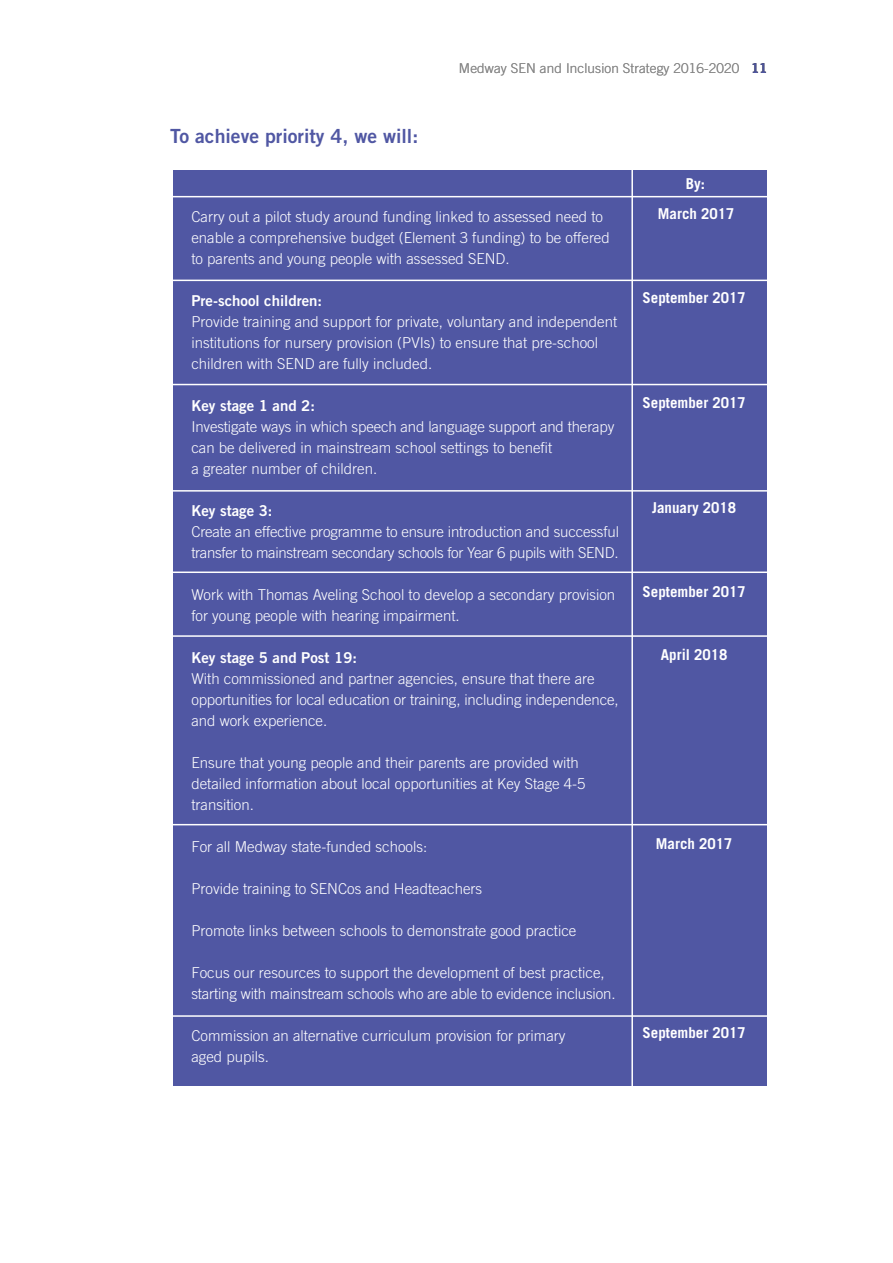
<style>
.page{position:relative;width:893px;height:1263px;background:#fff}
.page>*{position:absolute;margin:0;border:0;box-sizing:border-box;transform-origin:0 0}
.t1{font:19.5px "Trade Gothic Bold Two";color:#5057a3}
.t2{font:300 15px/21px "Trade Gothic";color:#fff}
.t3{font:700 15px "Trade Gothic";color:#fff}
.t4{font:15px "Trade Gothic Bold Two";color:#fff}
.t5{font:300 13.5px "Trade Gothic";letter-spacing:.01em;color:#878787}
.s1{font-family:"Trade Gothic Bold Two";font-weight:400;color:#000}
</style>
<div class="page">
<div style="left:173px;top:170px;width:594px;height:915px;background:#5057a3"></div>
<hr style="left:631px;top:167px;width:2px;height:920px;background:#fff">
<hr style="left:172px;top:196px;width:601px;height:1px;background:#fff">
<hr style="left:172px;top:280px;width:601px;height:1px;background:#fff">
<hr style="left:172px;top:384px;width:601px;height:1px;background:#fff">
<hr style="left:172px;top:490px;width:601px;height:2px;background:#fff">
<hr style="left:172px;top:635px;width:601px;height:2px;background:#fff">
<hr style="left:170px;top:571px;width:601px;height:2px;background:#fff">
<hr style="left:172px;top:824px;width:601px;height:1px;background:#fff">
<hr style="left:172px;top:1015px;width:601px;height:2px;background:#fff">
<h1 class="t1" style="left:170px;top:124px;width:250px">To achieve priority 4, we will:</h1>
<p class="t5" style="left:459px;top:60px;width:310px">Medway SEN and Inclusion Strategy 2016-2020 <span class="s1">11</span></p>
<p class="t3" style="left:686px;top:175px;width:21px">By:</p>
<p class="t2" style="left:191px;top:206px;width:420px">Carry out a pilot study around funding linked to assessed need to enable a comprehensive budget (Element 3 funding) to be offered to parents and young people with assessed SEND.</p>
<p class="t4" style="left:191px;top:292px;width:132px">Pre-school children:</p>
<p class="t2" style="left:191px;top:311px;width:427px">Provide training and support for private, voluntary and independent institutions for nursery provision (PVIs) to ensure that pre-school children with SEND are fully included.</p>
<p class="t4" style="left:191px;top:397px;width:125px">Key stage 1 and 2:</p>
<p class="t2" style="left:191px;top:416px;width:424px">Investigate ways in which speech and language support and therapy can be delivered in mainstream school settings to benefit<br>a greater number of children.</p>
<p class="t4" style="left:191px;top:502px;width:83px">Key stage 3:</p>
<p class="t2" style="left:191px;top:521px;width:429px">Create an effective programme to ensure introduction and successful transfer to mainstream secondary schools for Year 6 pupils with SEND.</p>
<p class="t2" style="left:191px;top:584px;width:425px">Work with Thomas Aveling School to develop a secondary provision for young people with hearing impairment.</p>
<p class="t4" style="left:191px;top:649px;width:167px">Key stage 5 and Post 19:</p>
<p class="t2" style="left:191px;top:668px;width:429px">With commissioned and partner agencies, ensure that there are opportunities for local education or training, including independence, and work experience.</p>
<p class="t2" style="left:191px;top:752px;width:396px">Ensure that young people and their parents are provided with detailed information about local opportunities at Key Stage 4-5 transition.</p>
<p class="t2" style="left:191px;top:836px;width:237px">For all Medway state-funded schools:</p>
<p class="t2" style="left:191px;top:878px;width:292px">Provide training to SENCos and Headteachers</p>
<p class="t2" style="left:191px;top:920px;width:387px">Promote links between schools to demonstrate good practice</p>
<p class="t2" style="left:191px;top:962px;width:426px">Focus our resources to support the development of best practice, starting with mainstream schools who are able to evidence inclusion.</p>
<p class="t2" style="left:191px;top:1025px;width:376px">Commission an alternative curriculum provision for primary aged pupils.</p>
<p class="t3" style="left:658px;top:205px;width:78px">March 2017</p>
<p class="t3" style="left:642px;top:289px;width:105px">September 2017</p>
<p class="t3" style="left:642px;top:394px;width:105px">September 2017</p>
<p class="t3" style="left:652px;top:499px;width:86px">January 2018</p>
<p class="t3" style="left:642px;top:583px;width:105px">September 2017</p>
<p class="t3" style="left:661px;top:646px;width:68px">April 2018</p>
<p class="t3" style="left:656px;top:835px;width:78px">March 2017</p>
<p class="t3" style="left:642px;top:1024px;width:105px">September 2017</p>
</div>
